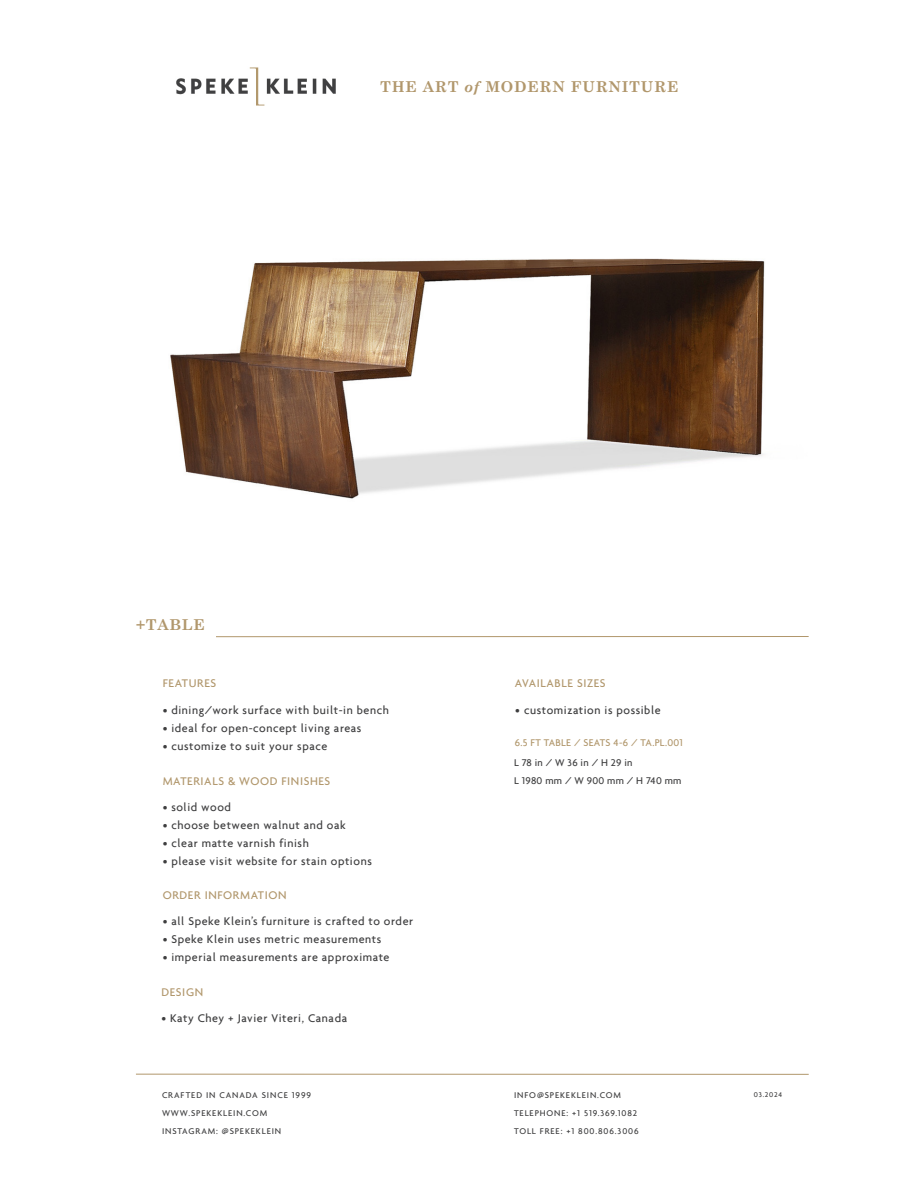
<style>
.page{position:relative;width:918px;height:1188px;background:#fff}
.page>*{position:absolute;margin:0;border:0;box-sizing:border-box;transform-origin:0 0}
.t1{font:700 15px "Century Schoolbook";letter-spacing:.05em;color:#b1976c}
.t2{font:500 12px "Agenda";letter-spacing:.05em;color:#3e3e3f}
.t3{font:500 12px "Agenda";letter-spacing:.05em;color:#b1976c}
.t4{font:500 10.5px "Agenda";letter-spacing:.025em;color:#3e3e3f}
.t5{font:500 10.5px "Agenda";letter-spacing:.025em;color:#b1976c}
.t6{font:500 9px "Agenda";letter-spacing:.1em;color:#3e3e3f}
.t7{font:500 7.5px "Agenda";letter-spacing:.1em;color:#3e3e3f}
.s1{font-style:italic}
</style>
<div class="page">
<img style="left:176px;top:67px;width:160px;height:39px">
<hr style="left:216px;top:636px;width:593px;height:1px;background:#b1976c">
<hr style="left:136px;top:1074px;width:673px;height:1px;background:#b1976c">
<img style="left:170px;top:258px;width:595px;height:241px">
<p class="t1" style="left:380px;top:78px;width:300px">THE ART <span class="s1">of</span> MODERN FURNITURE</p>
<p class="t1" style="left:136px;top:615px;width:70px">+TABLE</p>
<p class="t3" style="left:163px;top:675px;width:55px">FEATURES</p>
<p class="t2" style="left:163px;top:703px;width:228px">• dining/work surface with built-in bench</p>
<p class="t2" style="left:163px;top:721px;width:200px">• ideal for open-concept living areas</p>
<p class="t2" style="left:163px;top:739px;width:166px">• customize to suit your space</p>
<p class="t3" style="left:163px;top:774px;width:169px">MATERIALS &amp; WOOD FINISHES</p>
<p class="t2" style="left:163px;top:800px;width:70px">• solid wood</p>
<p class="t2" style="left:163px;top:818px;width:185px">• choose between walnut and oak</p>
<p class="t2" style="left:163px;top:836px;width:148px">• clear matte varnish finish</p>
<p class="t2" style="left:163px;top:854px;width:211px">• please visit website for stain options</p>
<p class="t3" style="left:163px;top:888px;width:125px">ORDER INFORMATION</p>
<p class="t2" style="left:163px;top:914px;width:252px">• all Speke Klein’s furniture is crafted to order</p>
<p class="t2" style="left:163px;top:932px;width:220px">• Speke Klein uses metric measurements</p>
<p class="t2" style="left:163px;top:950px;width:228px">• imperial measurements are approximate</p>
<p class="t3" style="left:161px;top:985px;width:43px">DESIGN</p>
<p class="t2" style="left:161px;top:1010px;width:187px">• Katy Chey + Javier Viteri, Canada</p>
<p class="t6" style="left:162px;top:1090px;width:151px">CRAFTED IN CANADA SINCE 1999</p>
<p class="t6" style="left:162px;top:1108px;width:107px">WWW.SPEKEKLEIN.COM</p>
<p class="t6" style="left:162px;top:1126px;width:121px">INSTAGRAM: @SPEKEKLEIN</p>
<p class="t3" style="left:515px;top:675px;width:92px">AVAILABLE SIZES</p>
<p class="t2" style="left:515px;top:703px;width:147px">• customization is possible</p>
<p class="t5" style="left:515px;top:737px;width:170px">6.5 FT TABLE / SEATS 4-6 / TA.PL.001</p>
<p class="t4" style="left:514px;top:756px;width:120px">L 78 in / W 36 in / H 29 in</p>
<p class="t4" style="left:514px;top:774px;width:169px">L 1980 mm / W 900 mm / H 740 mm</p>
<p class="t6" style="left:514px;top:1090px;width:108px">INFO@SPEKEKLEIN.COM</p>
<p class="t6" style="left:514px;top:1108px;width:125px">TELEPHONE: +1 519.369.1082</p>
<p class="t6" style="left:514px;top:1126px;width:126px">TOLL FREE: +1 800.806.3006</p>
<p class="t7" style="left:754px;top:1090px;width:30px">03.2024</p>
</div>
